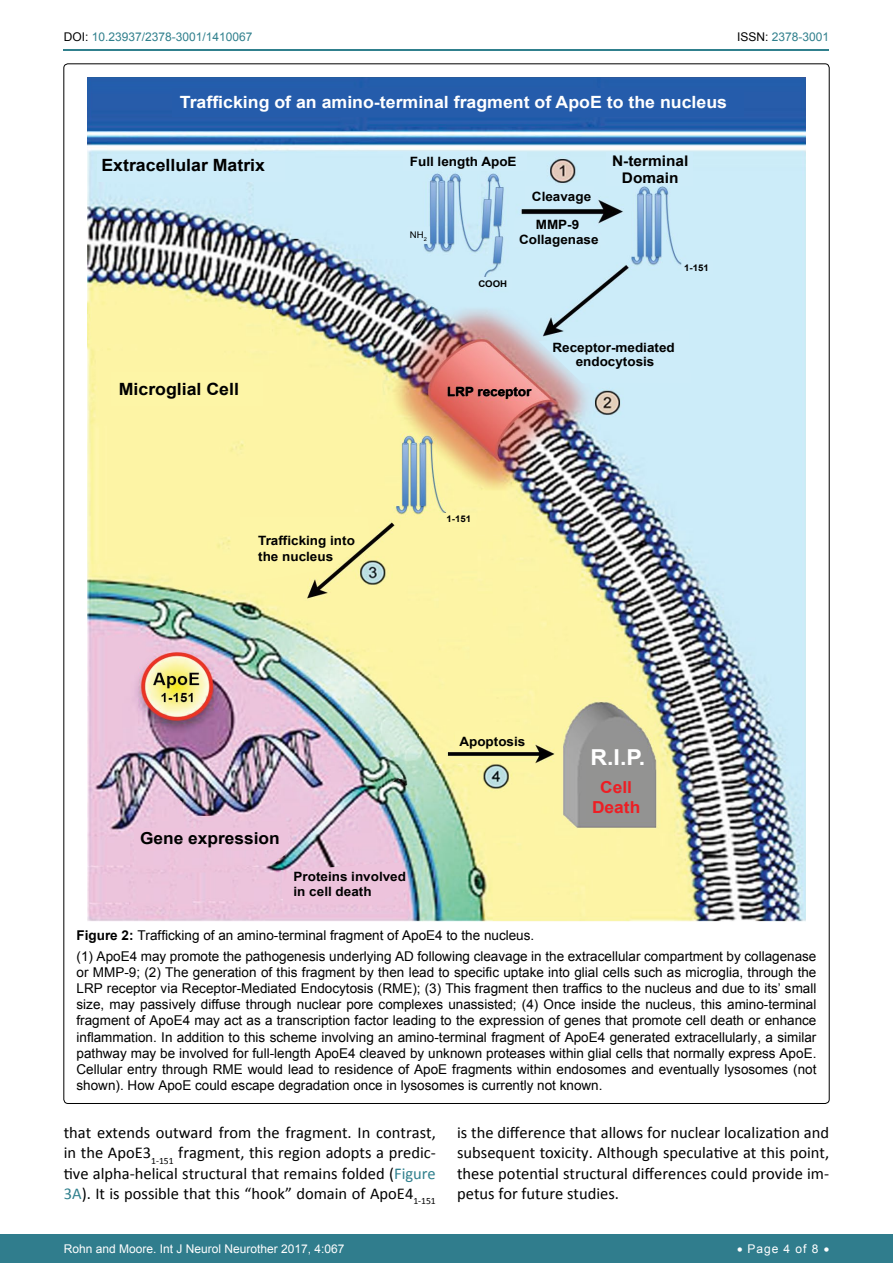
<style>
.page{position:relative;width:893px;height:1263px;background:#fff}
.page>*{position:absolute;margin:0;border:0;box-sizing:border-box;transform-origin:0 0}
.t1{font:700 22.05px "Arial";color:#fff;scale:1.05 1}
.t2{font:700 16.8px "Arial";color:#fff;scale:1.05 1}
.t3{font:700 16.8px "Arial";color:#000;scale:1.05 1}
.t4{font:16.5px/20.2px "Calibri";color:#000;text-align:justify}
.t5{font:700 16.5px "Arial";color:#000;scale:1.05 1}
.t6{font:700 16.5px/19.8px "Arial";color:#ed1e24;text-align:center;scale:1.05 1}
.t7{font:700 14.7px/17.5px "Arial";color:#000;text-align:center;scale:1.05 1}
.t8{font:13.5px/16.2px "Arial";color:#000}
.t9{font:700 12.9px/15.5px "Arial";color:#000;scale:1.05 1}
.t10{font:12px "Arial";color:#fff}
.t11{font:12px "Arial";color:#30808d}
.t12{font:700 9.15px "Arial";color:#000;scale:1.05 1}
.t13{font:9.15px "Arial";color:#000;scale:1.05 1}
.s1{color:#000}
.s2{font-weight:700}
.s3{color:#30808d}
</style>
<div class="page">
<div style="left:0;top:1234px;width:893px;height:29px;background:#307d8d"></div>
<hr style="left:64px;top:49px;width:765px;height:2px;background:#30808d">
<img style="left:87px;top:77px;width:719px;height:845px">
<div style="left:172px;top:88px;width:571px;height:28px;background:#255cab"></div>
<svg style="left:406px;top:226px;width:24px;height:18px"></svg>
<div style="left:474px;top:277px;width:38px;height:12px;background:#cdecf9"></div>
<div style="left:525px;top:186px;width:69px;height:19px;background:#cdecf9"></div>
<div style="left:512px;top:217px;width:96px;height:30px;background:#cdecf9"></div>
<div style="left:682px;top:261px;width:31px;height:13px;background:#cdecf9"></div>
<div style="left:606px;top:152px;width:86px;height:34px;background:#cdecf9"></div>
<div style="left:403px;top:152px;width:123px;height:19px;background:#cdecf9"></div>
<div style="left:97px;top:155px;width:188px;height:27px;background:#cdecf9"></div>
<svg style="left:539px;top:329px;width:152px;height:54px;background:#cbe4f1"></svg>
<div style="left:112px;top:372px;width:151px;height:33px;background:#fdf5a6"></div>
<div style="left:440px;top:513px;width:36px;height:13px;background:#fdf5a6"></div>
<div style="left:240px;top:517px;width:131px;height:67px;background:#fdf5a6"></div>
<div style="left:455px;top:732px;width:73px;height:18px;background:#fdf5a6"></div>
<div style="left:587px;top:743px;width:66px;height:77px;background:#939392"></div>
<div style="left:281px;top:862px;width:130px;height:42px;background:#edc3dc"></div>
<div style="left:134px;top:828px;width:153px;height:21px;background:#edc3dc"></div>
<p class="t11" style="left:64px;top:29px;width:190px"><span class="s1">DOI:</span> 10.23937/2378-3001/1410067</p>
<p class="t11" style="left:737px;top:29px;width:94px"><span class="s1">ISSN:</span> 2378-3001</p>
<p class="t2" style="left:180px;top:91px;width:523px">Trafficking of an amino-terminal fragment of ApoE to the nucleus</p>
<p class="t3" style="left:101px;top:154px;width:157px">Extracellular Matrix</p>
<p class="t3" style="left:119px;top:378px;width:116px">Microglial Cell</p>
<p class="t9" style="left:258px;top:533px;width:94px">Trafficking into the nucleus</p>
<p class="t9" style="left:410px;top:154px;width:103px">Full length ApoE</p>
<p class="t13" style="left:410px;top:228px;width:18px">NH<sub>2</sub></p>
<p class="t9" style="left:532px;top:182px;width:58px;line-height:28px">Cleavage<br>MMP-9</p>
<p class="t9" style="left:519px;top:232px;width:77px">Collagenase</p>
<p class="t12" style="left:478px;top:277px;width:29px">COOH</p>
<p class="t7" style="left:612px;top:152px;width:74px">N-terminal<br>Domain</p>
<p class="t12" style="left:684px;top:261px;width:25px">1-151</p>
<p class="t9" style="left:447px;top:384px;width:82px">LRP receptor</p>
<p class="t9" style="left:553px;top:340px;width:118px;line-height:14.1px;text-align:center">Receptor-mediated endocytosis</p>
<p class="t12" style="left:446px;top:513px;width:25px">1-151</p>
<p class="t5" style="left:140px;top:827px;width:135px">Gene expression</p>
<p class="t9" style="left:459px;top:734px;width:64px">Apoptosis</p>
<h1 class="t1" style="left:590px;top:743px;width:54px">R.I.P.</h1>
<p class="t6" style="left:592px;top:778px;width:47px">Cell<br>Death</p>
<p class="t9" style="left:294px;top:869px;width:109px">Proteins involved in cell death</p>
<p class="t8" style="left:77px;top:925px;width:741px;line-height:20.4px"><span class="s2">Figure 2:</span> Trafficking of an amino-terminal fragment of ApoE4 to the nucleus.<br>(1) ApoE4 may promote the pathogenesis underlying AD following cleavage in the extracellular compartment by collagenase</p>
<p class="t8" style="left:77px;top:964px;width:741px;text-align:justify">or MMP-9; (2) The generation of this fragment by then lead to specific uptake into glial cells such as microglia, through the LRP receptor via Receptor-Mediated Endocytosis (RME); (3) This fragment then traffics to the nucleus and due to its’ small size, may passively diffuse through nuclear pore complexes unassisted; (4) Once inside the nucleus, this amino-terminal fragment of ApoE4 may act as a transcription factor leading to the expression of genes that promote cell death or enhance inflammation. In addition to this scheme involving an amino-terminal fragment of ApoE4 generated extracellularly, a similar pathway may be involved for full-length ApoE4 cleaved by unknown proteases within glial cells that normally express ApoE.<br>Cellular entry through RME would lead to residence of ApoE fragments within endosomes and eventually lysosomes (not shown). How ApoE could escape degradation once in lysosomes is currently not known.</p>
<p class="t4" style="left:64px;top:1123px;width:374px">that extends outward from the fragment. In contrast, in the ApoE3<sub>1-151</sub> fragment, this region adopts a predic&shy;tive alpha-helical structural that remains folded (<span class="s3">Figure 3A</span>). It is possible that this “hook” domain of ApoE4<sub>1-151</sub></p>
<p class="t4" style="left:457px;top:1123px;width:374px">is the difference that allows for nuclear localization and subsequent toxicity. Although speculative at this point, these potential structural differences could provide im&shy;petus for future studies.</p>
<p class="t10" style="left:64px;top:1241px;width:282px">Rohn and Moore. Int J Neurol Neurother 2017, 4:067</p>
<p class="t10" style="left:737px;top:1241px;width:94px">• Page 4 of 8 •</p>
</div>
